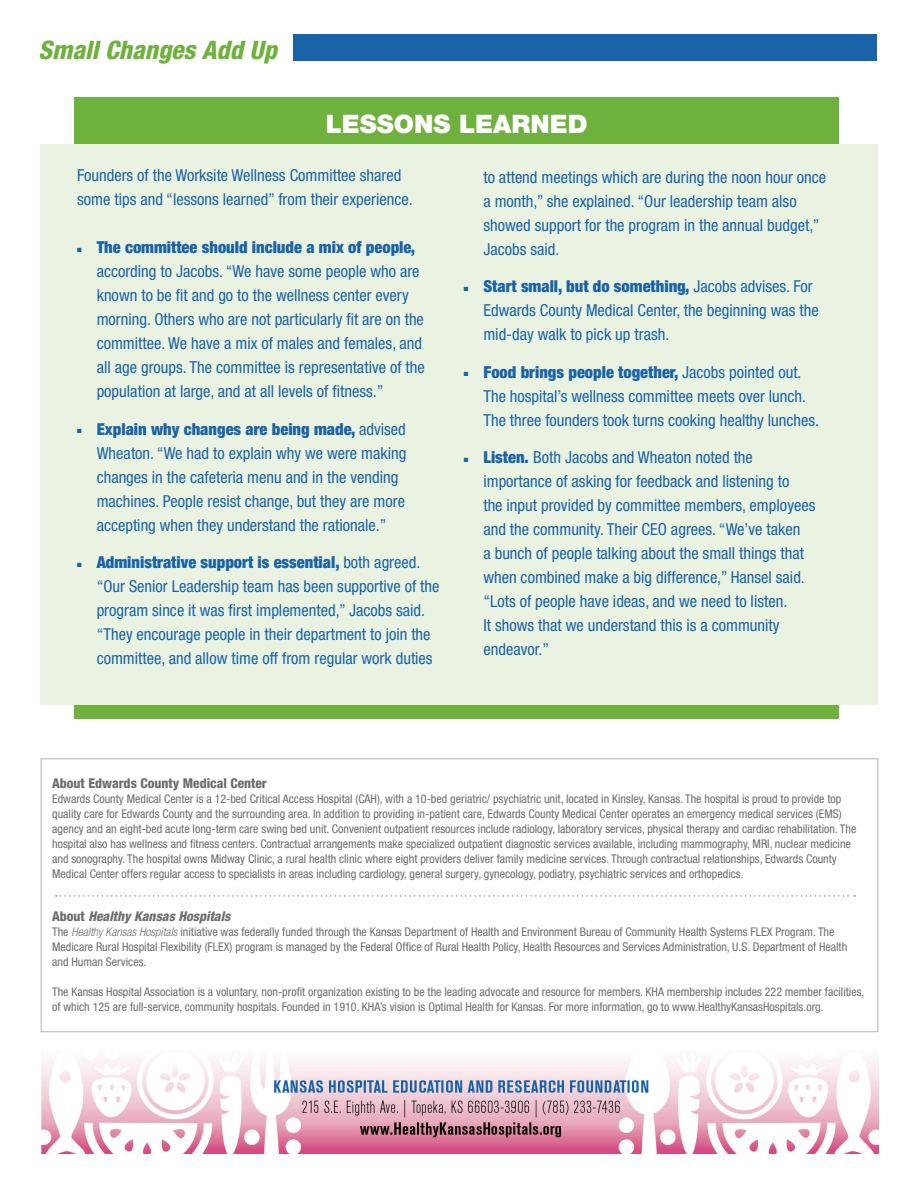
<style>
.page{position:relative;width:918px;height:1188px;background:#fff}
.page>*{position:absolute;margin:0;border:0;box-sizing:border-box;transform-origin:0 0}
.t1{font:italic 800 condensed 25.5px "Helvetica Neue LT Std";color:#6eb13d}
.t2{font:900 25.5px "Helvetica Neue LT Std";color:#fff}
.t3{font:condensed 16.5px/24px "Helvetica Neue LT Std";color:#1a63a8}
.t4{font:800 condensed 13.5px "Helvetica Neue LT Std";color:#6c6d70}
.t5{font:italic 800 condensed 13.5px "Helvetica Neue LT Std";color:#6c6d70}
.t6{font:condensed 12px/15px "Helvetica Neue LT Std";color:#6c6d70}
.s1{font-weight:900}
.s2{font-style:normal}
.s3{font-weight:300;font-style:italic}
</style>
<div class="page">
<img style="left:40px;top:1026px;width:838px;height:127px">
<svg style="left:56px;top:895px;width:799px;height:2px"></svg>
<div style="left:74px;top:97px;width:765px;height:621px;background:#6eb13d"></div>
<div style="left:41px;top:144px;width:837px;height:561px;background:#eaf3e2"></div>
<div style="left:293px;top:35px;width:584px;height:26px;background:#1a63a8"></div>
<h1 class="t1" style="left:39px;top:34px;width:240px">Small Changes Add Up</h1>
<h1 class="t2" style="left:326px;top:108px;width:35px">LESSO</h1>
<h1 class="t2" style="left:414px;top:108px;width:80px">NS LEAR</h1>
<h1 class="t2" style="left:530px;top:108px;width:39px">NED</h1>
<p class="t3" style="left:77px;top:163px;width:337px">Founders of the Worksite Wellness Committee shared some tips and “lessons learned” from their experience.</p>
<p class="t3" style="left:97px;top:235px;width:330px;text-indent:-20px">■ <span class="s1">The committee should include a mix of people, </span>according to Jacobs. “We have some people who are known to be fit and go to the wellness center every morning. Others who are not particularly fit are on the committee. We have a mix of males and females, and all age groups. The committee is representative of the population at large, and at all levels of fitness.”</p>
<p class="t3" style="left:97px;top:417px;width:311px;text-indent:-20px">■ <span class="s1">Explain why changes are being made,</span> advised Wheaton. “We had to explain why we were making changes in the cafeteria menu and in the vending machines. People resist change, but they are more accepting when they understand the rationale.”</p>
<p class="t3" style="left:97px;top:550px;width:344px;text-indent:-20px">■ <span class="s1">Administrative support is essential,</span> both agreed. “Our Senior Leadership team has been supportive of the program since it was first implemented,” Jacobs said. “They encourage people in their department to join the committee, and allow time off from regular work duties</p>
<p class="t3" style="left:483px;top:165px;width:344px">to attend meetings which are during the noon hour once a month,” she explained. “Our leadership team also showed support for the program in the annual budget,” Jacobs said.</p>
<p class="t3" style="left:483px;top:274px;width:337px;text-indent:-20px">■ <span class="s1">Start small, but do something,</span> Jacobs advises. For<br>Edwards County Medical Center, the beginning was the mid-day walk to pick up trash.</p>
<p class="t3" style="left:483px;top:360px;width:337px;text-indent:-20px">■ <span class="s1">Food brings people together,</span> Jacobs pointed out.<br>The hospital’s wellness committee meets over lunch.<br>The three founders took turns cooking healthy lunches.</p>
<p class="t3" style="left:483px;top:445px;width:334px;text-indent:-20px">■ <span class="s1">Listen.</span> Both Jacobs and Wheaton noted the importance of asking for feedback and listening to<br>the input provided by committee members, employees and the community. Their CEO agrees. “We’ve taken<br>a bunch of people talking about the small things that when combined make a big difference,” Hansel said. “Lots of people have ideas, and we need to listen.<br>It shows that we understand this is a community endeavor.”</p>
<p class="t4" style="left:52px;top:775px;width:216px">About Edwards County Medical Center</p>
<p class="t6" style="left:52px;top:791px;width:806px">Edwards County Medical Center is a 12-bed Critical Access Hospital (CAH), with a 10-bed geriatric/ psychiatric unit, located in Kinsley, Kansas. The hospital is proud to provide top quality care for Edwards County and the surrounding area. In addition to providing in-patient care, Edwards County Medical Center operates an emergency medical services (EMS) agency and an eight-bed acute long-term care swing bed unit. Convenient outpatient resources include radiology, laboratory services, physical therapy and cardiac rehabilitation. The hospital also has wellness and fitness centers. Contractual arrangements make specialized outpatient diagnostic services available, including mammography, MRI, nuclear medicine and sonography. The hospital owns Midway Clinic, a rural health clinic where eight providers deliver family medicine services. Through contractual relationships, Edwards County Medical Center offers regular access to specialists in areas including cardiology, general surgery, gynecology, podiatry, psychiatric services and orthopedics.</p>
<p class="t5" style="left:52px;top:908px;width:180px"><span class="s2">About</span> Healthy Kansas Hospitals</p>
<p class="t6" style="left:52px;top:924px;width:797px">The <span class="s3">Healthy Kansas Hospitals</span> initiative was federally funded through the Kansas Department of Health and Environment Bureau of Community Health Systems FLEX Program. The<br>Medicare Rural Hospital Flexibility (FLEX) program is managed by the Federal Office of Rural Health Policy, Health Resources and Services Administration, U.S. Department of Health and Human Services.</p>
<p class="t6" style="left:52px;top:984px;width:814px">The Kansas Hospital Association is a voluntary, non-profit organization existing to be the leading advocate and resource for members. KHA membership includes 222 member facilities, of which 125 are full-service, community hospitals. Founded in 1910, KHA’s vision is Optimal Health for Kansas. For more information, go to www.HealthyKansasHospitals.org.</p>
</div>
